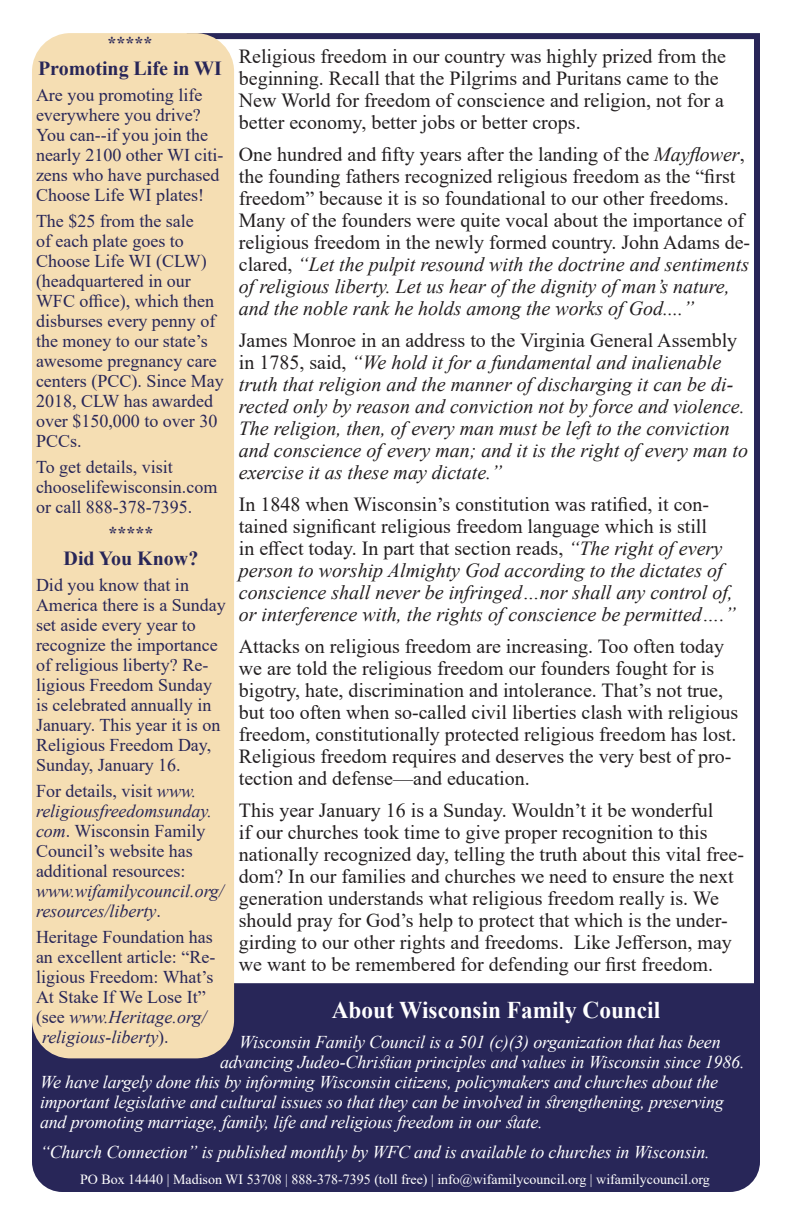
<style>
.page{position:relative;width:792px;height:1224px;background:#fff}
.page>*{position:absolute;margin:0;border:0;box-sizing:border-box;transform-origin:0 0}
.t1{font:700 24px "Times New Roman";color:#fff}
.t2{font:20px/22px "Times New Roman";color:#231f20}
.t3{font:italic 20px/22px "Times New Roman";color:#231f20}
.t4{font:700 20px "Times New Roman";color:#282658}
.t5{font:18px/20px "Times New Roman";color:#282658}
.t6{font:italic 18px "Times New Roman";letter-spacing:-.01em;color:#fff}
.t7{font:italic 18px "Times New Roman";color:#282658}
.t8{font:700 18px "Times New Roman";color:#282658}
.t9{font:14px "Times New Roman";color:#fff}
.s1{font-style:italic}
.s2{font-style:normal}
</style>
<div class="page">
<div style="left:187px;top:33px;width:573px;height:956px;border:6px solid #282658"></div>
<div style="left:32px;top:987px;width:728px;height:205px;background:#282658"></div>
<div style="left:32px;top:33px;width:202px;height:1025px;background:#f5deb3;border-radius:38px"></div>
<p class="t8" style="left:108px;top:30px;width:46px">*****</p>
<p class="t4" style="left:38px;top:54px;width:186px">Promoting Life in WI</p>
<p class="t5" style="left:36px;top:85px;width:189px">Are you promoting life everywhere you drive?<br>You can--if you join the nearly 2100 other WI citi&shy;zens who have purchased<br>Choose Life WI plates!</p>
<p class="t5" style="left:36px;top:211px;width:189px">The $25 from the sale<br>of each plate goes to<br>Choose Life WI (CLW) (headquartered in our<br>WFC office), which then disburses every penny of the money to our state’s awesome pregnancy care centers (PCC). Since May<br>2018, CLW has awarded over $150,000 to over 30<br>PCCs.</p>
<p class="t5" style="left:36px;top:457px;width:183px">To get details, visit chooselifewisconsin.com or call 888-378-7395.</p>
<p class="t8" style="left:108px;top:520px;width:46px">*****</p>
<p class="t4" style="left:64px;top:544px;width:136px">Did You Know?</p>
<p class="t5" style="left:36px;top:575px;width:191px">Did you know that in<br>America there is a Sunday set aside every year to recognize the importance of religious liberty? Re&shy;ligious Freedom Sunday is celebrated annually in<br>January. This year it is on<br>Religious Freedom Day,<br>Sunday, January 16.</p>
<p class="t5" style="left:36px;top:781px;width:190px">For details, visit <span class="s1">www. religiousfreedomsunday. com</span>. Wisconsin Family<br>Council’s website has additional resources: <span class="s1">www.wifamilycouncil.org/ resources/liberty</span>.</p>
<p class="t5" style="left:36px;top:927px;width:178px">Heritage Foundation has</p>
<p class="t5" style="left:36px;top:947px;width:181px">an excellent article: “Re-</p>
<p class="t5" style="left:36px;top:967px;width:179px">ligious Freedom: What’s</p>
<p class="t5" style="left:36px;top:987px;width:171px">At Stake If We Lose It”</p>
<p class="t7" style="left:36px;top:1005px;width:172px"><span class="s2">(see</span> www.Heritage.org/</p>
<p class="t7" style="left:42px;top:1025px;width:128px">religious-liberty<span class="s2">).</span></p>
<p class="t2" style="left:239px;top:45px;width:489px">Religious freedom in our country was highly prized from the beginning. Recall that the Pilgrims and Puritans came to the New World for freedom of conscience and religion, not for a better economy, better jobs or better crops.</p>
<p class="t2" style="left:239px;top:143px;width:513px">One hundred and fifty years after the landing of the <span class="s1">Mayflower</span>, the founding fathers recognized religious freedom as the “first freedom” because it is so foundational to our other freedoms.<br>Many of the founders were quite vocal about the importance of religious freedom in the newly formed country. John Adams de&shy;clared, <span class="s1">“Let the pulpit resound with the doctrine and sentiments of religious liberty. Let us hear of the dignity of man’s nature, and the noble rank he holds among the works of God....”</span></p>
<p class="t3" style="left:239px;top:329px;width:511px"><span class="s2">James Monroe in an address to the Virginia General Assembly in 1785, said,</span> “We hold it for a fundamental and inalienable truth that religion and the manner of discharging it can be di&shy;rected only by reason and conviction not by force and violence.<br>The religion, then, of every man must be left to the conviction and conscience of every man; and it is the right of every man to exercise it as these may dictate.”</p>
<p class="t3" style="left:239px;top:493px;width:498px"><span class="s2">In 1848 when Wisconsin’s constitution was ratified, it con&shy;tained significant religious freedom language which is still<br>in effect today. In part that section reads,</span> “The right of every person to worship Almighty God according to the dictates of conscience shall never be infringed…nor shall any control of, or interference with, the rights of conscience be permitted….”</p>
<p class="t2" style="left:239px;top:635px;width:501px">Attacks on religious freedom are increasing. Too often today we are told the religious freedom our founders fought for is bigotry, hate, discrimination and intolerance. That’s not true, but too often when so-called civil liberties clash with religious freedom, constitutionally protected religious freedom has lost.<br>Religious freedom requires and deserves the very best of pro&shy;tection and defense—and education.</p>
<p class="t2" style="left:239px;top:799px;width:507px">This year January 16 is a Sunday. Wouldn’t it be wonderful<br>if our churches took time to give proper recognition to this nationally recognized day, telling the truth about this vital free&shy;dom? In our families and churches we need to ensure the next generation understands what religious freedom really is. We should pray for God’s help to protect that which is the under&shy;girding to our other rights and freedoms. Like Jefferson, may we want to be remembered for defending our first freedom.</p>
<p class="t1" style="left:332px;top:993px;width:330px">About Wisconsin Family Council</p>
<p class="t6" style="left:239px;top:1030px;width:483px">Wisconsin Family Council is a 501 (c)(3) organization that has been</p>
<p class="t6" style="left:220px;top:1050px;width:526px">advancing Judeo-Christian principles and values in Wisconsin since 1986.</p>
<p class="t6" style="left:40px;top:1070px;width:680px">We have largely done this by informing Wisconsin citizens, policymakers and churches about the</p>
<p class="t6" style="left:40px;top:1090px;width:685px">important legislative and cultural issues so that they can be involved in strengthening, preserving</p>
<p class="t6" style="left:40px;top:1110px;width:504px">and promoting marriage, family, life and religious freedom in our state.</p>
<p class="t6" style="left:40px;top:1140px;width:671px">“Church Connection” is published monthly by WFC and is available to churches in Wisconsin.</p>
<p class="t9" style="left:80px;top:1170px;width:631px">PO Box 14440 | Madison WI 53708 | 888-378-7395 (toll free) | info@wifamilycouncil.org | wifamilycouncil.org</p>
</div>
